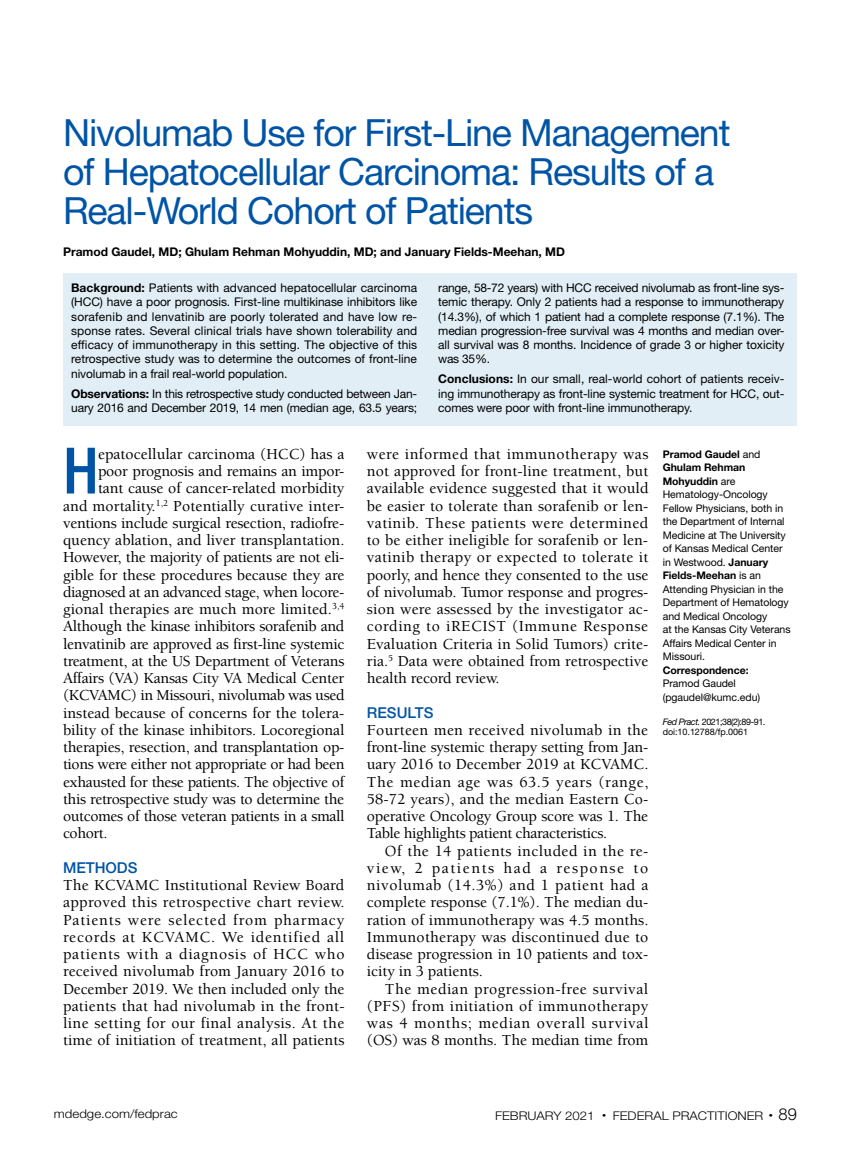
<style>
.page{position:relative;width:851px;height:1161px;background:#fff}
.page>*{position:absolute;margin:0;border:0;box-sizing:border-box;transform-origin:0 0}
.t1{font:500 condensed 64.05px "Helvetica Neue LT Std";color:#0054a6}
.t2{font:37.5px/39px "Helvetica Neue LT Std";letter-spacing:-.03em;color:#0054a6}
.t3{font:500 15.75px/17.2px "Berkeley Std";letter-spacing:-.015em;color:#000;text-align:justify}
.t4{font:500 15.75px "Berkeley Std";letter-spacing:.01em;color:#000}
.t5{font:500 15.75px "Berkeley Std";letter-spacing:.005em;color:#000}
.t6{font:500 15px "Helvetica Neue LT Std";color:#0054a6}
.t7{font:12px/14.2px "Helvetica Neue LT Std";letter-spacing:-.01em;color:#000;text-align:justify}
.t8{font:700 12px "Helvetica Neue LT Std";color:#000}
.t9{font:300 12px "Helvetica Neue LT Std";color:#000;scale:1.1 1}
.t10{font:10.5px/13.5px "Helvetica Neue LT Std";letter-spacing:-.005em;color:#000}
.t11{font:700 10.5px "Helvetica Neue LT Std";letter-spacing:-.005em;color:#000}
.t12{font:9px/10.5px "Helvetica Neue LT Std";letter-spacing:-.005em;color:#000}
.s1{font-weight:700}
.s2{font-style:italic}
.s3{font-size:16.5px}
</style>
<div class="page">
<div style="left:63px;top:273px;width:733px;height:153px;background:#e1eef5"></div>
<h2 class="t2" style="left:63px;top:113px;width:669px">Nivolumab Use for First-Line Management of Hepatocellular Carcinoma: Results of a<br>Real-World Cohort of Patients</h2>
<p class="t8" style="left:63px;top:244px;width:503px">Pramod Gaudel, MD; Ghulam Rehman Mohyuddin, MD; and January Fields-Meehan, MD</p>
<p class="t7" style="left:71px;top:281px;width:347px"><span class="s1">Background:</span> Patients with advanced hepatocellular carcinoma (HCC) have a poor prognosis. First-line multikinase inhibitors like sorafenib and lenvatinib are poorly tolerated and have low re&shy;sponse rates. Several clinical trials have shown tolerability and efficacy of immunotherapy in this setting. The objective of this retrospective study was to determine the outcomes of front-line nivolumab in a frail real-world population.</p>
<p class="t7" style="left:71px;top:386px;width:347px"><span class="s1">Observations:</span> In this retrospective study conducted between Jan&shy;uary 2016 and December 2019, 14 men (median age, 63.5 years;</p>
<p class="t7" style="left:438px;top:280px;width:347px">range, 58-72 years) with HCC received nivolumab as front-line sys&shy;temic therapy. Only 2 patients had a response to immunotherapy (14.3%), of which 1 patient had a complete response (7.1%). The median progression-free survival was 4 months and median over&shy;all survival was 8 months. Incidence of grade 3 or higher toxicity was 35%.</p>
<p class="t7" style="left:438px;top:372px;width:348px"><span class="s1">Conclusions:</span> In our small, real-world cohort of patients receiv&shy;ing immunotherapy as front-line systemic treatment for HCC, out&shy;comes were poor with front-line immunotherapy.</p>
<h1 class="t1" style="left:63px;top:433px;width:37px">H</h1>
<p class="t3" style="left:98px;top:446px;width:248px">epatocellular carcinoma (HCC) has a</p>
<p class="t3" style="left:98px;top:463px;width:248px">poor prognosis and remains an impor-</p>
<p class="t3" style="left:98px;top:480px;width:248px">tant cause of cancer-related morbidity</p>
<p class="t4" style="left:63px;top:497px;width:283px">and mortality.<sup>1,2</sup> Potentially curative inter-</p>
<p class="t3" style="left:63px;top:515px;width:283px">ventions include surgical resection, radiofre-</p>
<p class="t3" style="left:63px;top:532px;width:283px">quency ablation, and liver transplantation.</p>
<p class="t3" style="left:63px;top:549px;width:283px">However, the majority of patients are not eli-</p>
<p class="t3" style="left:63px;top:566px;width:283px">gible for these procedures because they are</p>
<p class="t3" style="left:63px;top:584px;width:283px">diagnosed at an advanced stage, when locore-</p>
<p class="t5" style="left:63px;top:601px;width:283px">gional therapies are much more limited.<sup>3,4</sup></p>
<p class="t3" style="left:63px;top:618px;width:283px">Although the kinase inhibitors sorafenib and</p>
<p class="t3" style="left:63px;top:635px;width:283px">lenvatinib are approved as first-line systemic</p>
<p class="t3" style="left:63px;top:653px;width:283px">treatment, at the US Department of Veterans</p>
<p class="t3" style="left:63px;top:670px;width:283px">Affairs (VA) Kansas City VA Medical Center</p>
<p class="t3" style="left:63px;top:687px;width:283px">(KCVAMC) in Missouri, nivolumab was used</p>
<p class="t3" style="left:63px;top:704px;width:283px">instead because of concerns for the tolera-</p>
<p class="t3" style="left:63px;top:722px;width:283px">bility of the kinase inhibitors. Locoregional</p>
<p class="t3" style="left:63px;top:739px;width:283px">therapies, resection, and transplantation op-</p>
<p class="t3" style="left:63px;top:756px;width:283px">tions were either not appropriate or had been</p>
<p class="t3" style="left:63px;top:773px;width:283px">exhausted for these patients. The objective of</p>
<p class="t3" style="left:63px;top:791px;width:283px">this retrospective study was to determine the</p>
<p class="t3" style="left:63px;top:808px;width:283px">outcomes of those veteran patients in a small</p>
<p class="t3" style="left:63px;top:825px;width:46px">cohort.</p>
<p class="t6" style="left:63px;top:859px;width:76px">METHODS</p>
<p class="t3" style="left:63px;top:877px;width:283px">The KCVAMC Institutional Review Board approved this retrospective chart review.<br>Patients were selected from pharmacy records at KCVAMC. We identified all patients with a diagnosis of HCC who received nivolumab from January 2016 to December 2019. We then included only the patients that had nivolumab in the front&shy;line setting for our final analysis. At the time of initiation of treatment, all patients</p>
<p class="t3" style="left:367px;top:446px;width:283px">were informed that immunotherapy was not approved for front-line treatment, but available evidence suggested that it would be easier to tolerate than sorafenib or len&shy;vatinib. These patients were determined to be either ineligible for sorafenib or len&shy;vatinib therapy or expected to tolerate it poorly, and hence they consented to the use of nivolumab. Tumor response and progres&shy;sion were assessed by the investigator ac&shy;cording to iRECIST (Immune Response Evaluation Criteria in Solid Tumors) crite&shy;ria.<sup>5</sup> Data were obtained from retrospective health record review.</p>
<p class="t6" style="left:367px;top:703px;width:68px">RESULTS</p>
<p class="t3" style="left:367px;top:722px;width:283px">Fourteen men received nivolumab in the front-line systemic therapy setting from Jan&shy;uary 2016 to December 2019 at KCVAMC.<br>The median age was 63.5 years (range, 58-72 years), and the median Eastern Co&shy;operative Oncology Group score was 1. The Table highlights patient characteristics.</p>
<p class="t3" style="left:367px;top:842px;width:283px;text-indent:18px">Of the 14 patients included in the re&shy;view, 2 patients had a response to nivolumab (14.3%) and 1 patient had a complete response (7.1%). The median du&shy;ration of immunotherapy was 4.5 months.<br>Immunotherapy was discontinued due to disease progression in 10 patients and tox&shy;icity in 3 patients.</p>
<p class="t3" style="left:367px;top:980px;width:283px;text-indent:18px">The median progression-free survival (PFS) from initiation of immunotherapy was 4 months; median overall survival (OS) was 8 months. The median time from</p>
<p class="t10" style="left:662px;top:447px;width:129px"><span class="s1">Pramod Gaudel</span> and<br><span class="s1">Ghulam Rehman<br>Mohyuddin</span> are<br>Hematology-Oncology<br>Fellow Physicians, both in the Department of Internal<br>Medicine at The University of Kansas Medical Center in Westwood. <span class="s1">January<br>Fields-Meehan</span> is an<br>Attending Physician in the<br>Department of Hematology and Medical Oncology<br>at the Kansas City Veterans<br>Affairs Medical Center in<br>Missouri.</p>
<p class="t11" style="left:662px;top:664px;width:87px">Correspondence:</p>
<p class="t10" style="left:662px;top:677px;width:99px">Pramod Gaudel (pgaudel@kumc.edu)</p>
<p class="t12" style="left:662px;top:716px;width:104px"><span class="s2">Fed Pract.</span> 2021;38(2):89-91. doi:10.12788/fp.0061</p>
<p class="t9" style="left:54px;top:1107px;width:114px">mdedge.com/fedprac</p>
<p class="t9" style="left:495px;top:1109px;width:276px">FEBRUARY 2021 <sup>•</sup> FEDERAL PRACTITIONER <sup>•</sup> <span class="s3">89</span></p>
</div>
